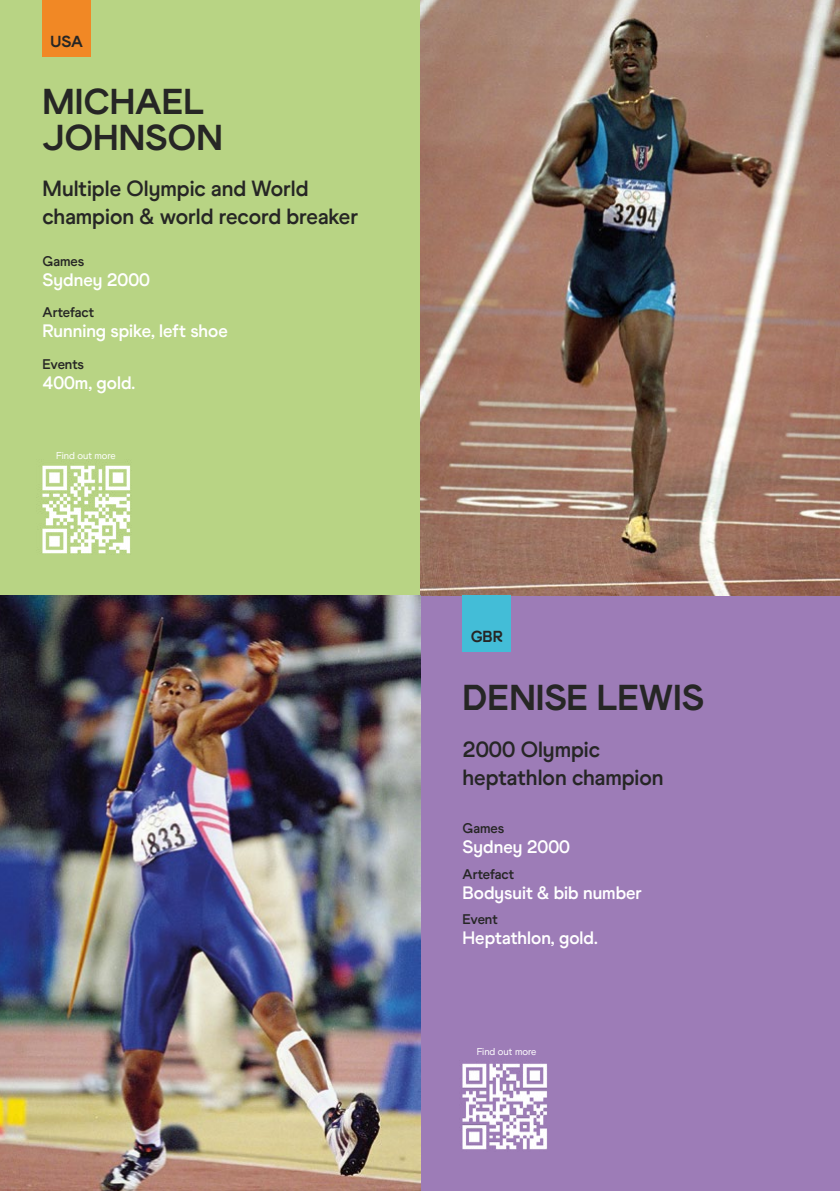
<style>
.page{position:relative;width:840px;height:1191px;background:#fff}
.page>*{position:absolute;margin:0;border:0;box-sizing:border-box;transform-origin:0 0}
.t1{font:36px/35.4px "World Athletics Headline";color:#262625}
.t2{font:700 22px/28px "World Athletics";color:#262625}
.t3{font:700 18px "World Athletics";color:#fff}
.t4{font:16px "World Athletics Headline";color:#262625}
.t5{font:700 14px "World Athletics";color:#262625}
.t6{font:10px "World Athletics";color:#fff}
</style>
<div class="page">
<div style="left:0;top:0;width:839px;height:595px;background:#b8d484"></div>
<div style="left:0;top:595px;width:839px;height:596px;background:#9d7cb7"></div>
<img style="left:420px;top:0;width:419px;height:595px">
<img style="left:0;top:595px;width:420px;height:596px">
<img style="left:42px;top:459px;width:89px;height:95px">
<img style="left:462px;top:1063px;width:85px;height:87px">
<div style="left:43px;top:0;width:48px;height:56px;background:#f18825"></div>
<div style="left:462px;top:595px;width:48px;height:57px;background:#43bdd7"></div>
<p class="t4" style="left:50px;top:32px;width:34px">USA</p>
<h1 class="t1" style="left:43px;top:84px;width:182px">MICHAEL<br>JOHNSON</h1>
<p class="t2" style="left:43px;top:174px;width:317px">Multiple Olympic and World champion &amp; world record breaker</p>
<p class="t5" style="left:43px;top:253px;width:43px">Games</p>
<p class="t3" style="left:43px;top:269px;width:109px">Sydney 2000</p>
<p class="t5" style="left:43px;top:304px;width:53px">Artefact</p>
<p class="t3" style="left:43px;top:320px;width:186px">Running spike, left shoe</p>
<p class="t5" style="left:43px;top:356px;width:43px">Events</p>
<p class="t3" style="left:43px;top:372px;width:94px">400m, gold.</p>
<p class="t6" style="left:56px;top:449px;width:61px">Find out more</p>
<p class="t4" style="left:470px;top:627px;width:33px">GBR</p>
<h1 class="t1" style="left:462px;top:680px;width:242px">DENISE LEWIS</h1>
<p class="t2" style="left:462px;top:735px;width:202px">2000 Olympic heptathlon champion</p>
<p class="t5" style="left:462px;top:819px;width:43px">Games</p>
<p class="t3" style="left:462px;top:836px;width:109px">Sydney 2000</p>
<p class="t5" style="left:462px;top:865px;width:53px">Artefact</p>
<p class="t3" style="left:462px;top:881px;width:181px">Bodysuit &amp; bib number</p>
<p class="t5" style="left:462px;top:911px;width:37px">Event</p>
<p class="t3" style="left:462px;top:927px;width:137px">Heptathlon, gold.</p>
<p class="t6" style="left:476px;top:1045px;width:61px">Find out more</p>
</div>
